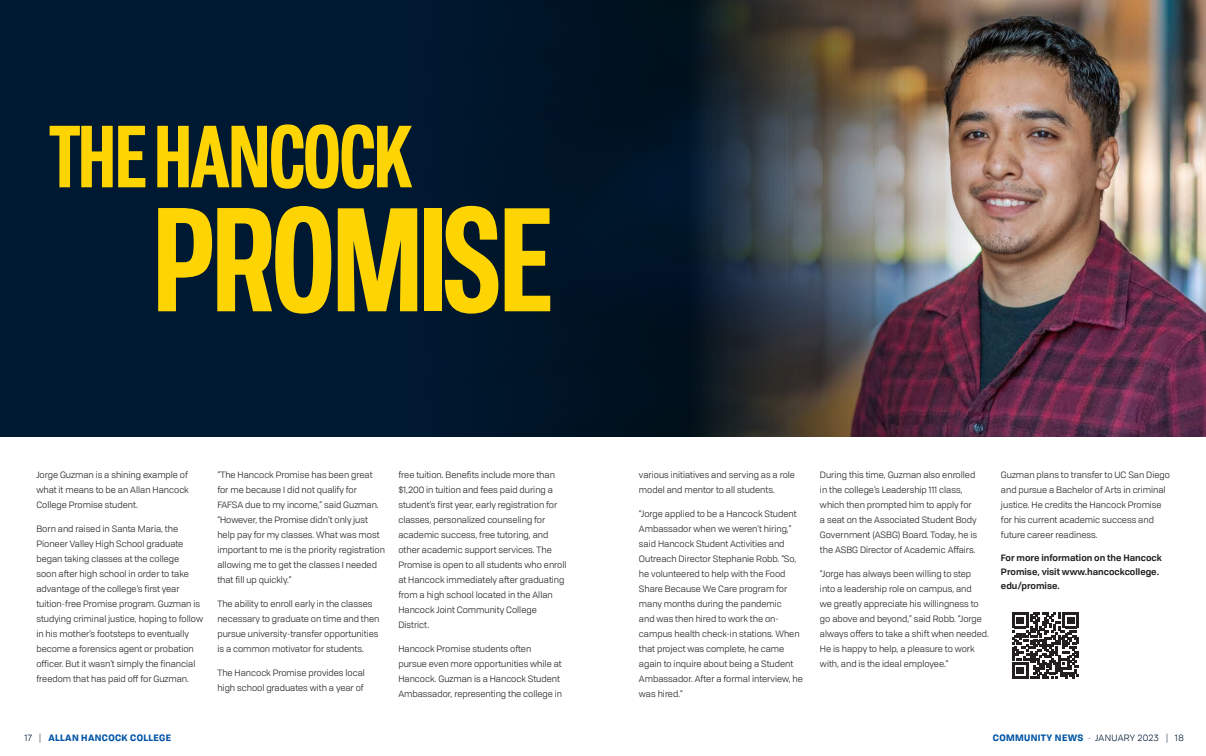
<style>
.page{position:relative;width:1206px;height:756px;background:#fff}
.page>*{position:absolute;margin:0;border:0;box-sizing:border-box;transform-origin:0 0}
.t1{font:700 145.6px "Tofino Pro Personal Cond";letter-spacing:-.045em;color:#fed503}
.t2{font:700 87px "Tofino Pro Personal Cond";letter-spacing:-.04em;color:#fed503}
.Body_Copy{font:9px/15px "Tofino Pro Personal";color:#231f20}
.Body_Copy-2{font:600 9px/14px "Tofino Pro Personal";color:#231f20}
.t3{font:9px "Tofino Pro Personal";letter-spacing:.04em;color:#001932}
.t4{font:700 9px "Tofino Pro Personal";letter-spacing:.04em;color:#0154a6}
.s1{font-weight:400;color:#001932}
.s2{font-weight:700;color:#0154a6}
.s3{color:#0154a6}
</style>
<div class="page">
<img style="left:979px;top:0;width:227px;height:436px">
<svg style="left:0;top:0;width:979px;height:436px;background:#182737"></svg>
<svg style="left:1012px;top:612px;width:67px;height:67px"></svg>
<p class="t2" style="left:49px;top:92px;width:365px">THE HANCOCK</p>
<p class="t1" style="left:151px;top:153px;width:405px">PROMISE</p>
<p class="Body_Copy" style="left:36px;top:466px;width:154px;text-align:justify">Jorge Guzman is a shining example of what it means to be an Allan Hancock College Promise student.</p>
<p class="Body_Copy" style="left:36px;top:520px;width:168px">Born and raised in Santa Maria, the Pioneer Valley High School graduate began taking classes at the college<br>soon after high school in order to take advantage of the college’s first year tuition-free Promise program. Guzman is studying criminal justice, hoping to follow in his mother’s footsteps to eventually become a forensics agent or probation officer. But it wasn’t simply the financial freedom that has paid off for Guzman.</p>
<p class="Body_Copy" style="left:217px;top:466px;width:169px">“The Hancock Promise has been great for me because I did not qualify for FAFSA due to my income,” said Guzman. “However, the Promise didn’t only just help pay for my classes. What was most important to me is the priority registration allowing me to get the classes I needed that fill up quickly.”</p>
<p class="Body_Copy" style="left:217px;top:595px;width:164px">The ability to enroll early in the classes necessary to graduate on time and then pursue university-transfer opportunities is a common motivator for students.</p>
<p class="Body_Copy" style="left:217px;top:664px;width:149px">The Hancock Promise provides local high school graduates with a year of</p>
<p class="Body_Copy" style="left:398px;top:466px;width:170px">free tuition. Benefits include more than $1,200 in tuition and fees paid during a student’s first year, early registration for classes, personalized counseling for academic success, free tutoring, and other academic support services. The Promise is open to all students who enroll at Hancock immediately after graduating from a high school located in the Allan Hancock Joint Community College District.</p>
<p class="Body_Copy" style="left:398px;top:640px;width:165px">Hancock Promise students often<br>pursue even more opportunities while at Hancock. Guzman is a Hancock Student Ambassador, representing the college in</p>
<p class="Body_Copy" style="left:639px;top:466px;width:158px">various initiatives and serving as a role model and mentor to all students.</p>
<p class="Body_Copy" style="left:639px;top:505px;width:165px">“Jorge applied to be a Hancock Student Ambassador when we weren’t hiring,” said Hancock Student Activities and Outreach Director Stephanie Robb. “So, he volunteered to help with the Food Share Because We Care program for many months during the pandemic<br>and was then hired to work the on&shy;campus health check-in stations. When that project was complete, he came again to inquire about being a Student Ambassador. After a formal interview, he was hired.”</p>
<p class="Body_Copy" style="left:820px;top:467px;width:159px">During this time, Guzman also enrolled in the college’s Leadership 111 class, which then prompted him to apply for a seat on the Associated Student Body Government (ASBG) Board. Today, he is the ASBG Director of Academic Affairs.</p>
<p class="Body_Copy" style="left:820px;top:566px;width:170px">“Jorge has always been willing to step<br>into a leadership role on campus, and<br>we greatly appreciate his willingness to go above and beyond,” said Robb. “Jorge always offers to take a shift when needed.<br>He is happy to help, a pleasure to work with, and is the ideal employee.”</p>
<p class="Body_Copy" style="left:1001px;top:467px;width:170px">Guzman plans to transfer to UC San Diego and pursue a Bachelor of Arts in criminal justice. He credits the Hancock Promise for his current academic success and future career readiness.</p>
<p class="Body_Copy-2" style="left:1001px;top:550px;width:162px">For more information on the Hancock<br>Promise, visit www.hancockcollege. edu/promise.</p>
<p class="t4" style="left:25px;top:731px;width:148px"><span class="s1">17 |</span> ALLAN HANCOCK COLLEGE</p>
<p class="t3" style="left:993px;top:731px;width:192px"><span class="s2">COMMUNITY NEWS</span> <span class="s3">·</span> JANUARY 2023 | 18</p>
</div>
